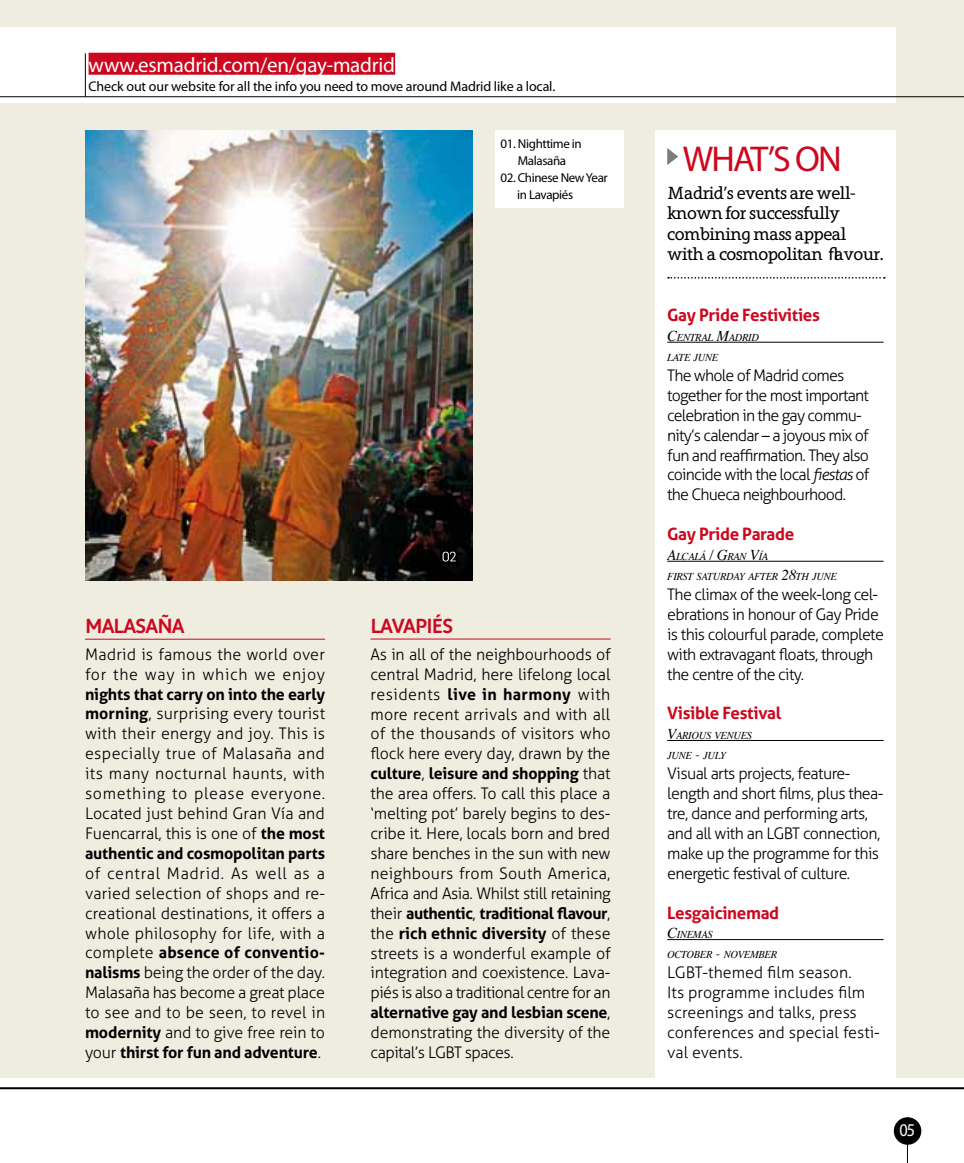
<style>
.page{position:relative;width:964px;height:1163px;background:#fff}
.page>*{position:absolute;margin:0;border:0;box-sizing:border-box;transform-origin:0 0}
.t1{font:36px "Myriad Pro";letter-spacing:-.05em;color:#cd071e}
.t2{font:21px "Myriad Pro";letter-spacing:-.01em;color:#fff}
.t3{font:700 21px "Anivers";letter-spacing:-.045em;color:#cd071e}
.t4{font:18px/20.4px "Grandesign Neue Serif";letter-spacing:-.03em;color:#000}
.t5{font:18px "Myriad Pro";color:#fff;scale:.9 1}
.t6{font:700 17px "Aller";letter-spacing:-.02em;color:#cd071e}
.t7{font:300 16px/20px "Aller";letter-spacing:-.035em;color:#000;text-align:justify}
.t8{font:300 16px/20px "Aller";color:#000}
.t9{font:300 16px/20px "Aller";letter-spacing:.015em;color:#000}
.t10{font:14px "Myriad Pro";letter-spacing:-.01em;color:#000}
.t11{font:13px/17px "Myriad Pro";letter-spacing:-.03em;color:#000;text-align:center}
.t12{font:italic 10.4px/19.8px "Times";letter-spacing:-.03em;color:#000}
.s1{font-weight:700}
.s2{font-size:15px}
.s3{font-style:italic}
</style>
<div class="page">
<div style="left:894px;top:1116px;width:27px;height:28px;background:#000;border-radius:50%"></div>
<hr style="left:907px;top:1126px;width:1px;height:36px;background:#000">
<div style="left:0;top:0;width:964px;height:1077px;background:#efede0"></div>
<div style="left:0;top:27px;width:896px;height:75px;background:#fff"></div>
<hr style="left:0;top:1087px;width:964px;height:2px;background:#000">
<hr style="left:0;top:96px;width:964px;height:1px;background:#000">
<div style="left:495px;top:131px;width:129px;height:77px;background:#fff"></div>
<hr style="left:85px;top:638px;width:240px;height:1px;background:#cd071e">
<hr style="left:370px;top:638px;width:240px;height:1px;background:#cd071e">
<div style="left:89px;top:53px;width:306px;height:22px;background:#cd071e"></div>
<hr style="left:85px;top:53px;width:1px;height:44px;background:#000">
<div style="left:656px;top:131px;width:240px;height:946px;background:#fff"></div>
<hr style="left:667px;top:342px;width:216px;height:1px;background:#000">
<hr style="left:667px;top:560px;width:216px;height:1px;background:#000">
<hr style="left:667px;top:740px;width:216px;height:1px;background:#000">
<hr style="left:667px;top:939px;width:216px;height:1px;background:#000">
<svg style="left:668px;top:277px;width:217px;height:1px"></svg>
<svg style="left:667px;top:148px;width:11px;height:17px"></svg>
<img style="left:85px;top:131px;width:387px;height:449px">
<svg style="left:440px;top:547px;width:18px;height:18px"></svg>
<svg style="left:443px;top:551px;width:13px;height:10px"></svg>
<h2 class="t2" style="left:89px;top:53px;width:308px">www.esmadrid.com/en/gay-madrid</h2>
<p class="t10" style="left:89px;top:78px;width:468px">Check out our website for all the info you need to move around Madrid like a local.</p>
<p class="t11" style="left:501px;top:135px;width:83px">01. Nighttime in<br>Malasaña</p>
<p class="t11" style="left:517px;top:169px;width:92px;text-align:left;text-indent:-17px">02. Chinese New Year in Lavapiés</p>
<h2 class="t3" style="left:85px;top:614px;width:13px">MALASA</h2>
<h2 class="t3" style="left:157px;top:614px;width:29px">ÑA</h2>
<h2 class="t3" style="left:370px;top:614px;width:85px">LAVAPIÉS</h2>
<p class="t9" style="left:85px;top:644px;width:241px">Madrid is famous the world over for the way in which we enjoy</p>
<p class="t7" style="left:85px;top:683px;width:242px"><span class="s1">nights that carry on into the early morning</span>, surprising every tourist with their energy and joy. This is especially true of Malasaña and its many nocturnal haunts, with something to please everyone.<br>Located just behind Gran Vía and Fuencarral, this is one of <span class="s1">the most authentic and cosmopolitan parts</span></p>
<p class="t7" style="left:85px;top:863px;width:242px">of central Madrid. As well as a varied selection of shops and re&shy;creational destinations, it offers a whole philosophy for life, with a complete <span class="s1">absence of conventio&shy;nalisms</span> being the order of the day.<br>Malasaña has become a great place to see and to be seen, to revel in <span class="s1">modernity</span> and to give free rein to your <span class="s1">thirst for fun and adventure</span>.</p>
<p class="t7" style="left:370px;top:644px;width:242px">As in all of the neighbourhoods of central Madrid, here lifelong local residents <span class="s1">live in harmony</span> with more recent arrivals and with all of the thousands of visitors who flock here every day, drawn by the <span class="s1">culture</span>, <span class="s1">leisure and shopping</span> that the area offers. To call this place a ‘melting pot’ barely begins to des&shy;cribe it. Here, locals born and bred share benches in the sun with new neighbours from South America, Africa and Asia. Whilst still retaining their <span class="s1">authentic</span>, <span class="s1">traditional flavour</span>, the <span class="s1">rich ethnic diversity</span> of these streets is a wonderful example of integration and coexistence. Lava&shy;piés is also a traditional centre for an <span class="s1">alternative gay and lesbian scene</span>, demonstrating the diversity of the capital’s LGBT spaces.</p>
<h1 class="t1" style="left:683px;top:139px;width:160px">WHAT’S ON</h1>
<p class="t4" style="left:667px;top:183px;width:218px">Madrid’s events are well&shy;known for successfully combining mass appeal with a cosmopolitan flavour.</p>
<p class="t6" style="left:667px;top:304px;width:154px">Gay Pride Festivities</p>
<p class="t12" style="left:667px;top:328px;width:93px"><span class="s2">C</span>ENTRAL <span class="s2">M</span>ADRID<br>LATE JUNE</p>
<p class="t7" style="left:667px;top:365px;width:204px;text-align:left">The whole of Madrid comes together for the most important celebration in the gay commu&shy;nity’s calendar – a joyous mix of fun and reaffirmation. They also coincide with the local <span class="s3">fiestas</span> of the Chueca neighbourhood.</p>
<p class="t6" style="left:667px;top:523px;width:129px">Gay Pride Parade</p>
<p class="t12" style="left:667px;top:547px;width:171px"><span class="s2">A</span>LCALÁ <span class="s2">/ G</span>RAN <span class="s2">V</span>ÍA<br>FIRST SATURDAY AFTER <span class="s2">28</span>TH JUNE</p>
<p class="t7" style="left:667px;top:584px;width:218px;text-align:left">The climax of the week-long cel&shy;ebrations in honour of Gay Pride is this colourful parade, complete with extravagant floats, through the centre of the city.</p>
<p class="t6" style="left:667px;top:702px;width:116px">Visible Festival</p>
<p class="t12" style="left:667px;top:726px;width:86px"><span class="s2">V</span>ARIOUS VENUES<br>JUNE <span class="s2">-</span> JULY</p>
<p class="t7" style="left:667px;top:763px;width:218px;text-align:left">Visual arts projects, feature&shy;length and short films, plus thea&shy;tre, dance and performing arts, and all with an LGBT connection, make up the programme for this energetic festival of culture.</p>
<p class="t6" style="left:667px;top:901px;width:114px">Lesgaicinemad</p>
<p class="t12" style="left:667px;top:925px;width:111px"><span class="s2">C</span>INEMAS<br>OCTOBER <span class="s2">-</span> NOVEMBER</p>
<p class="t8" style="left:667px;top:962px;width:214px">LGBT-themed film season.<br>Its programme includes film screenings and talks, press conferences and special festi&shy;val events.</p>
<p class="t5" style="left:899px;top:1119px;width:19px">05</p>
</div>
